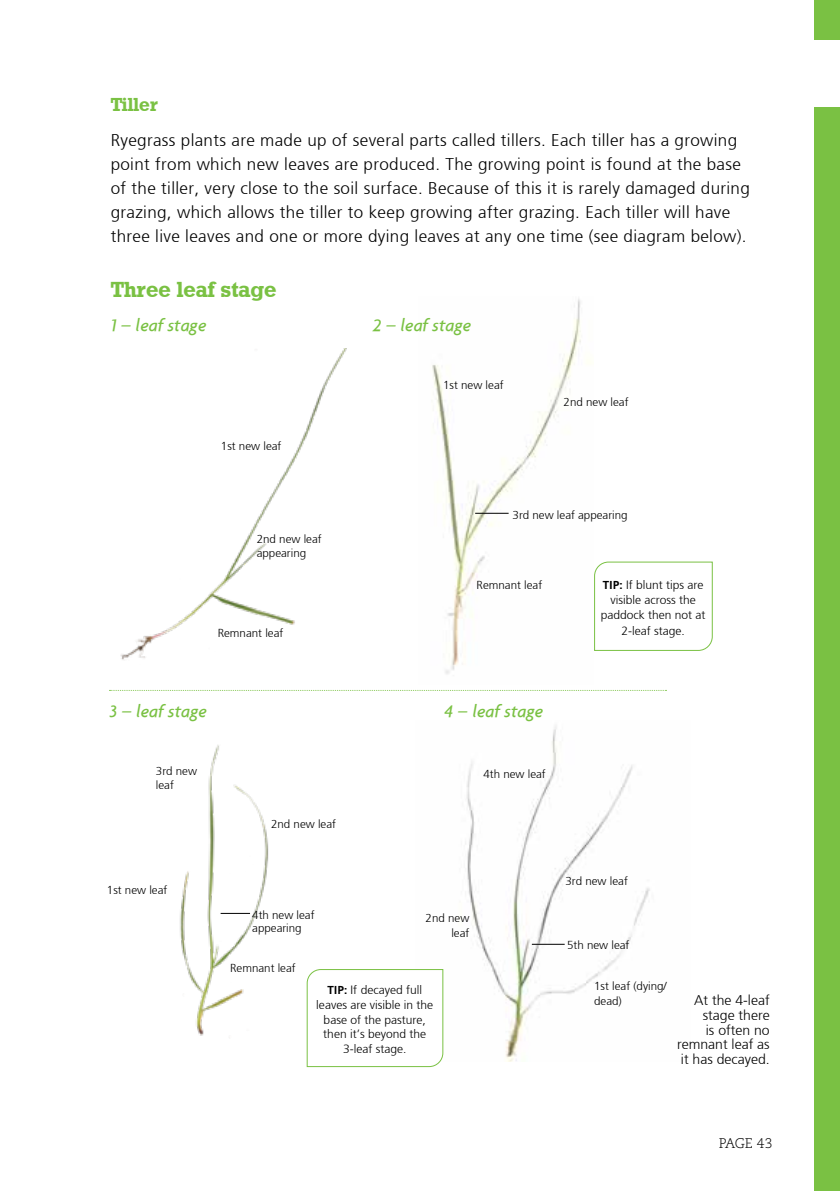
<style>
.page{position:relative;width:840px;height:1191px;background:#fff}
.page>*{position:absolute;margin:0;border:0;box-sizing:border-box;transform-origin:0 0}
.t1{font:22px "Geometric Slab 712 BT Bold A";color:#7ac143}
.t2{font:19px "Geometric Slab 712 BT Bold A";color:#7ac143}
.t3{font:italic 500 18.2px "Agenda";color:#7ac143}
.t4{font:300 17px/24px "Frutiger";letter-spacing:.02em;color:#000}
.t5{font:300 14px/14.8px "Frutiger";color:#000;text-align:right}
.t6{font:300 14px "Caecilia LT Std";letter-spacing:-.02em;color:#000}
.t7{font:300 12px/14.8px "Frutiger";color:#000;text-align:center}
.t8{font:300 11.6px/14.8px "Frutiger";color:#000}
.s1{font-weight:700}
</style>
<div class="page">
<div style="left:813px;top:0;width:26px;height:1191px;background:#7ac143"></div>
<div style="left:794px;top:40px;width:45px;height:66px;background:#fff"></div>
<img style="left:432px;top:298px;width:149px;height:376px">
<img style="left:120px;top:349px;width:227px;height:311px">
<svg style="left:594px;top:561px;width:118px;height:90px"></svg>
<hr style="left:475px;top:513px;width:33px;height:1px;background:#000">
<img style="left:443px;top:726px;width:207px;height:335px">
<img style="left:180px;top:745px;width:89px;height:291px">
<hr style="left:220px;top:913px;width:30px;height:1px;background:#000">
<hr style="left:531px;top:944px;width:33px;height:1px;background:#000">
<svg style="left:306px;top:969px;width:137px;height:98px"></svg>
<svg style="left:109px;top:690px;width:557px;height:1px"></svg>
<p class="t2" style="left:111px;top:93px;width:49px">Tiller</p>
<p class="t4" style="left:111px;top:129px;width:640px">Ryegrass plants are made up of several parts called tillers. Each tiller has a growing point from which new leaves are produced. The growing point is found at the base of the tiller, very close to the soil surface. Because of this it is rarely damaged during grazing, which allows the tiller to keep growing after grazing. Each tiller will have three live leaves and one or more dying leaves at any one time (see diagram below).</p>
<p class="t1" style="left:111px;top:276px;width:167px">Three leaf stage</p>
<p class="t3" style="left:111px;top:314px;width:97px">1 – leaf stage</p>
<p class="t3" style="left:372px;top:314px;width:100px">2 – leaf stage</p>
<p class="t8" style="left:221px;top:438px;width:62px">1st new leaf</p>
<p class="t8" style="left:256px;top:531px;width:66px">2nd new leaf appearing</p>
<p class="t8" style="left:217px;top:625px;width:67px">Remnant leaf</p>
<p class="t8" style="left:443px;top:378px;width:62px">1st new leaf</p>
<p class="t8" style="left:563px;top:394px;width:66px">2nd new leaf</p>
<p class="t8" style="left:512px;top:507px;width:116px">3rd new leaf appearing</p>
<p class="t8" style="left:476px;top:577px;width:67px">Remnant leaf</p>
<p class="t7" style="left:600px;top:578px;width:106px"><span class="s1">TIP:</span> If blunt tips are visible across the paddock then not at<br>2-leaf stage.</p>
<p class="t3" style="left:109px;top:700px;width:99px">3 – leaf stage</p>
<p class="t3" style="left:444px;top:700px;width:100px">4 – leaf stage</p>
<p class="t8" style="left:156px;top:765px;width:43px;line-height:13.2px">3rd new leaf</p>
<p class="t8" style="left:107px;top:883px;width:62px">1st new leaf</p>
<p class="t8" style="left:271px;top:817px;width:66px">2nd new leaf</p>
<p class="t8" style="left:483px;top:767px;width:64px">4th new leaf</p>
<p class="t8" style="left:252px;top:908px;width:64px;line-height:13.2px">4th new leaf appearing</p>
<p class="t8" style="left:230px;top:961px;width:67px">Remnant leaf</p>
<p class="t8" style="left:425px;top:911px;width:45px;text-align:right">2nd new leaf</p>
<p class="t7" style="left:316px;top:982px;width:118px"><span class="s1">TIP:</span> If decayed full leaves are visible in the base of the pasture, then it’s beyond the<br>3-leaf stage.</p>
<p class="t8" style="left:565px;top:873px;width:64px">3rd new leaf</p>
<p class="t8" style="left:567px;top:937px;width:64px">5th new leaf</p>
<p class="t8" style="left:594px;top:979px;width:74px">1st leaf (dying/ dead)</p>
<p class="t5" style="left:676px;top:993px;width:94px">At the 4-leaf stage there<br>is often no remnant leaf as it has decayed.</p>
<p class="t6" style="left:718px;top:1135px;width:55px">PAGE 43</p>
</div>
